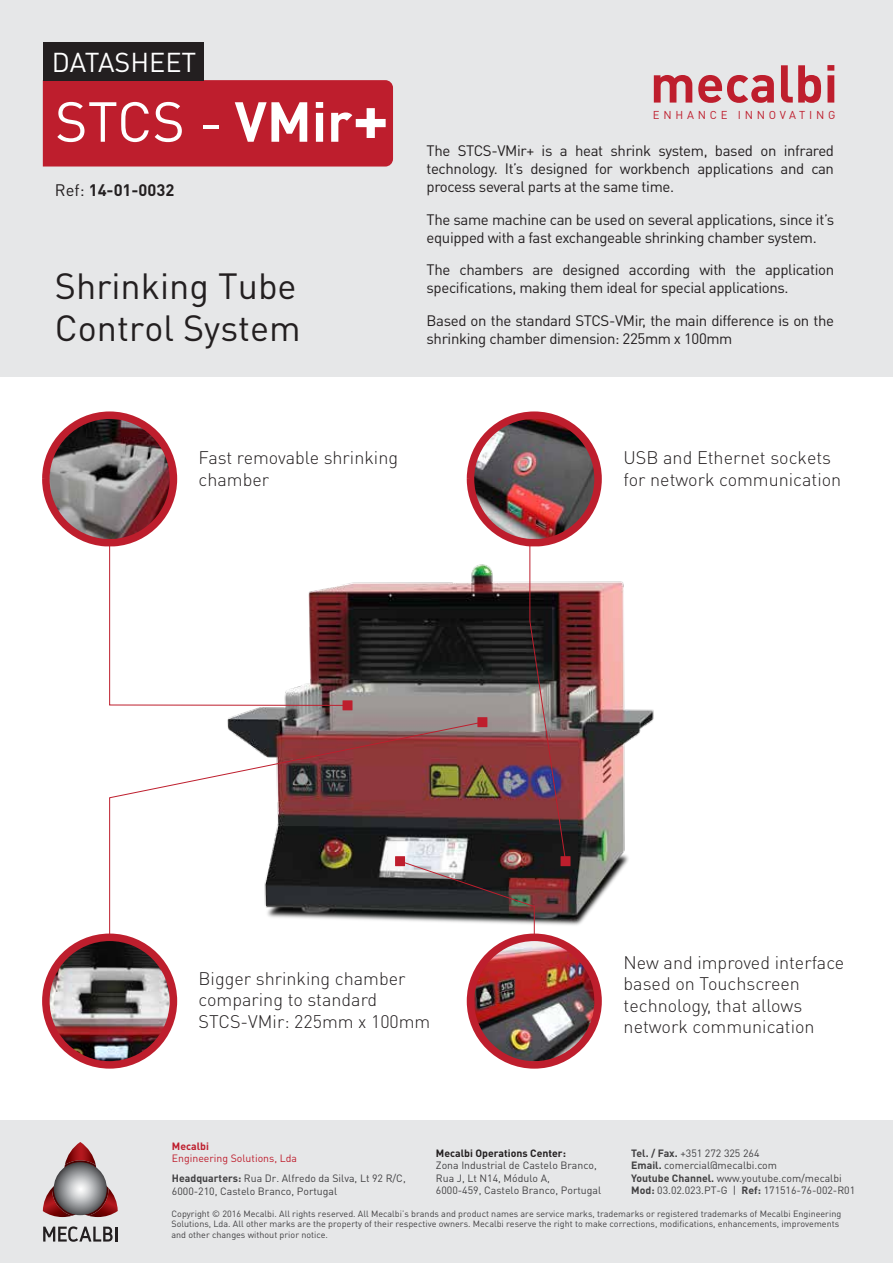
<style>
.page{position:relative;width:893px;height:1263px;background:#fff}
.page>*{position:absolute;margin:0;border:0;box-sizing:border-box;transform-origin:0 0}
.t1{font:55.5px "DIN Pro";color:#fff}
.t2{font:36px/42px "DIN Pro";color:#231f20}
.t3{font:27px "DIN Pro";color:#fff}
.t4{font:300 18px/21.6px "DIN Pro";color:#231f20}
.t5{font:700 16.5px "DIN Pro";color:#231f20}
.t6{font:15px/18px "DIN Pro";letter-spacing:-.025em;color:#231f20}
.t7{font:11.25px "DIN Pro";letter-spacing:.33em;color:#be1e2d}
.t8{font:10.5px/12.6px "DIN Pro";color:#414042}
.t9{font:700 10.5px "DIN Pro";color:#231f20}
.t10{font:700 10.5px "DIN Pro";color:#be1e2d}
.t11{font:9px/10.8px "DIN Pro";color:#414042}
.s1{font-weight:700}
.s2{font-weight:700;font-size:67.5px}
.s3{font-weight:400}
.s4{color:#be1e2d}
</style>
<div class="page">
<img style="left:146px;top:506px;width:508px;height:419px">
<div style="left:0;top:0;width:893px;height:377px;background:#e6e7e8"></div>
<svg style="left:654px;top:75px;width:38px;height:28px"></svg>
<svg style="left:698px;top:75px;width:76px;height:28px"></svg>
<svg style="left:781px;top:65px;width:40px;height:38px"></svg>
<svg style="left:827px;top:65px;width:7px;height:38px"></svg>
<div style="left:43px;top:80px;width:350px;height:87px;background:#be1e2d"></div>
<div style="left:43px;top:42px;width:160px;height:38px;background:#231f20"></div>
<img style="left:46px;top:415px;width:127px;height:128px;border-radius:62px">
<div style="left:42px;top:411px;width:135px;height:135px;border:8px solid #be1e2d;border-radius:62px"></div>
<svg style="left:109px;top:542px;width:239px;height:164px"></svg>
<div style="left:343px;top:700px;width:9px;height:10px;background:#be1e2d"></div>
<svg style="left:109px;top:721px;width:290px;height:212px"></svg>
<div style="left:0;top:1121px;width:893px;height:142px;background:#e6e7e8"></div>
<svg style="left:43px;top:1226px;width:74px;height:16px"></svg>
<svg style="left:43px;top:1142px;width:75px;height:75px"></svg>
<svg style="left:54px;top:1162px;width:53px;height:53px;background:#8e8f91"></svg>
<img style="left:46px;top:942px;width:127px;height:121px">
<div style="left:42px;top:933px;width:135px;height:135px;border:8px solid #be1e2d;border-radius:50%"></div>
<img style="left:470px;top:939px;width:128px;height:123px">
<div style="left:467px;top:933px;width:135px;height:136px;border:8px solid #be1e2d;border-radius:50%"></div>
<img style="left:470px;top:420px;width:128px;height:119px">
<div style="left:467px;top:411px;width:135px;height:135px;border:8px solid #be1e2d;border-radius:62px"></div>
<img style="left:399px;top:542px;width:167px;height:396px">
<div style="left:561px;top:856px;width:9px;height:10px;background:#be1e2d"></div>
<h3 class="t3" style="left:52px;top:44px;width:146px">DATASHEET</h3>
<h1 class="t1" style="left:55px;top:84px;width:336px">STCS - <span class="s1">VMir</span><span class="s2">+</span></h1>
<p class="t5" style="left:55px;top:179px;width:121px"><span class="s3">Ref:</span> 14-01-0032</p>
<h2 class="t2" style="left:55px;top:264px;width:247px">Shrinking Tube<br>Control System</h2>
<p class="t7" style="left:653px;top:107px;width:184px">ENHANCE INNOVATING</p>
<p class="t6" style="left:427px;top:141px;width:409px;text-align:justify">The STCS-VMir+ is a heat shrink system, based on infrared technology. It’s designed for workbench applications and can process several parts at the same time.</p>
<p class="t6" style="left:427px;top:210px;width:409px">The same machine can be used on several applications, since it’s equipped with a fast exchangeable shrinking chamber system.</p>
<p class="t6" style="left:427px;top:260px;width:409px">The chambers are designed according with the application specifications, making them ideal for special applications.</p>
<p class="t6" style="left:427px;top:310px;width:409px">Based on the standard STCS-VMir, the main difference is on the shrinking chamber dimension: 225mm x 100mm</p>
<p class="t4" style="left:199px;top:446px;width:201px">Fast removable shrinking chamber</p>
<p class="t4" style="left:624px;top:446px;width:219px">USB and Ethernet sockets for network communication</p>
<p class="t4" style="left:199px;top:966px;width:233px">Bigger shrinking chamber comparing to standard<br>STCS-VMir: 225mm x 100mm</p>
<p class="t4" style="left:624px;top:950px;width:222px">New and improved interface based on Touchscreen technology, that allows network communication</p>
<p class="t10" style="left:172px;top:1139px;width:39px">Mecalbi</p>
<p class="t8" style="left:172px;top:1148px;width:235px;line-height:19.5px"><span class="s4">Engineering Solutions, Lda<br></span><span class="s1">Headquarters:</span> Rua Dr. Alfredo da Silva, Lt 92 R/C,</p>
<p class="t8" style="left:172px;top:1184px;width:167px">6000-210, Castelo Branco, Portugal</p>
<p class="t8" style="left:631px;top:1146px;width:226px"><span class="s1">Tel. / Fax.</span> +351 272 325 264<br><span class="s1">Email.</span> comercial@mecalbi.com<br><span class="s1">Youtube Channel.</span> www.youtube.com/mecalbi <span class="s1">Mod:</span> 03.02.023.PT-G | <span class="s1">Ref:</span> 171516-76-002-R01</p>
<p class="t9" style="left:436px;top:1145px;width:132px">Mecalbi Operations Center:</p>
<p class="t8" style="left:436px;top:1158px;width:167px">Zona Industrial de Castelo Branco,<br>Rua J, Lt N14, Módulo A,<br>6000-459, Castelo Branco, Portugal</p>
<p class="t11" style="left:171px;top:1207px;width:671px">Copyright © 2016 Mecalbi. All rights reserved. All Mecalbi’s brands and product names are service marks, trademarks or registered trademarks of Mecalbi Engineering<br>Solutions, Lda. All other marks are the property of their respective owners. Mecalbi reserve the right to make corrections, modifications, enhancements, improvements and other changes without prior notice.</p>
</div>
